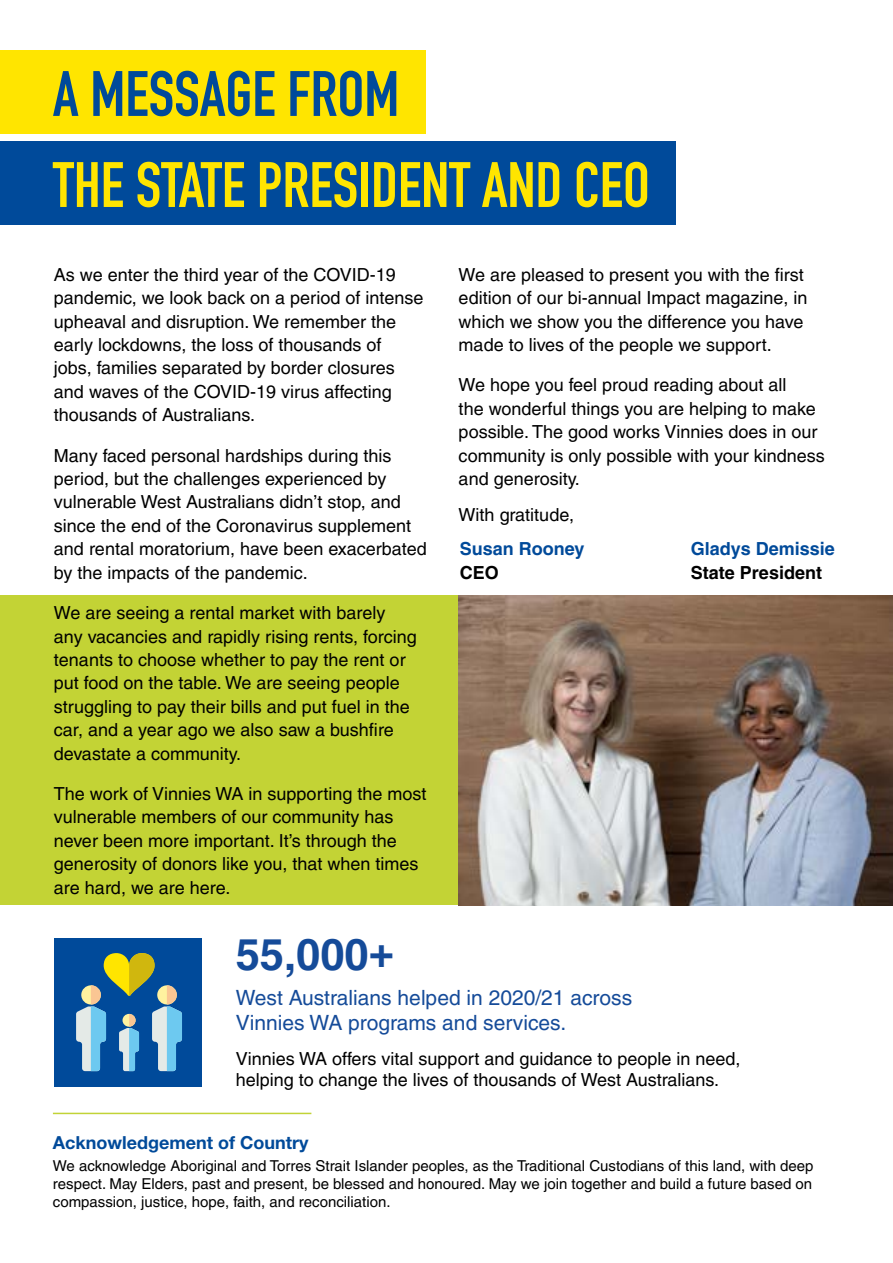
<style>
.page{position:relative;width:893px;height:1263px;background:#fff}
.page>*{position:absolute;margin:0;border:0;box-sizing:border-box;transform-origin:0 0}
.t1{font:700 63px "DIN Condensed";color:#ffe500}
.t2{font:700 63px "DIN Condensed";color:#004a9a}
.t3{font:700 43.5px "Helvetica LT Pro";color:#154b99}
.t4{font:21px/25.2px "Helvetica LT Pro";color:#154b99}
.t5{font:18px/23.4px "Helvetica LT Pro";color:#000}
.t6{font:700 18px "Helvetica LT Pro";color:#004a9a}
.t7{font:700 18px "Helvetica Neue LT Std";color:#004a9a}
.t8{font:700 18px "Helvetica LT Pro";color:#000}
.t9{font:15px/18px "Helvetica LT Pro";color:#000;text-align:justify}
</style>
<div class="page">
<div style="left:0;top:596px;width:893px;height:309px;background:#c3d335"></div>
<img style="left:459px;top:596px;width:434px;height:309px">
<div style="left:54px;top:939px;width:148px;height:148px;background:#004a9a"></div>
<svg style="left:76px;top:953px;width:106px;height:118px"></svg>
<div style="left:0;top:51px;width:425px;height:83px;background:#ffe500"></div>
<div style="left:0;top:142px;width:675px;height:83px;background:#004a9a"></div>
<hr style="left:53px;top:1113px;width:258px;height:1px;background:#c2d336">
<h1 class="t2" style="left:53px;top:51px;width:348px">A MESSAGE FROM</h1>
<h1 class="t1" style="left:53px;top:143px;width:598px">THE STATE PRESIDENT AND CEO</h1>
<p class="t5" style="left:54px;top:263px;width:371px">As we enter the third year of the COVID-19 pandemic, we look back on a period of intense upheaval and disruption. We remember the early lockdowns, the loss of thousands of jobs, families separated by border closures and waves of the COVID-19 virus affecting thousands of Australians.</p>
<p class="t5" style="left:54px;top:444px;width:374px">Many faced personal hardships during this period, but the challenges experienced by vulnerable West Australians didn’t stop, and since the end of the Coronavirus supplement and rental moratorium, have been exacerbated by the impacts of the pandemic.</p>
<p class="t5" style="left:54px;top:601px;width:364px">We are seeing a rental market with barely any vacancies and rapidly rising rents, forcing tenants to choose whether to pay the rent or put food on the table. We are seeing people struggling to pay their bills and put fuel in the car, and a year ago we also saw a bushfire devastate a community.</p>
<p class="t5" style="left:54px;top:782px;width:374px">The work of Vinnies WA in supporting the most vulnerable members of our community has never been more important. It’s through the generosity of donors like you, that when times are hard, we are here.</p>
<p class="t5" style="left:459px;top:263px;width:350px">We are pleased to present you with the first edition of our bi-annual Impact magazine, in which we show you the difference you have made to lives of the people we support.</p>
<p class="t5" style="left:459px;top:373px;width:368px">We hope you feel proud reading about all<br>the wonderful things you are helping to make possible. The good works Vinnies does in our community is only possible with your kindness and generosity.</p>
<p class="t5" style="left:459px;top:503px;width:117px">With gratitude,</p>
<p class="t6" style="left:691px;top:538px;width:145px">Gladys Demissie</p>
<p class="t8" style="left:691px;top:561px;width:133px">State President</p>
<p class="t6" style="left:460px;top:538px;width:126px">Susan Rooney</p>
<p class="t8" style="left:460px;top:561px;width:41px">CEO</p>
<h2 class="t3" style="left:236px;top:928px;width:160px">55,000+</h2>
<p class="t4" style="left:236px;top:985px;width:398px">West Australians helped in 2020/21 across<br>Vinnies WA programs and services.</p>
<p class="t5" style="left:236px;top:1048px;width:506px;line-height:21.6px">Vinnies WA offers vital support and guidance to people in need, helping to change the lives of thousands of West Australians.</p>
<p class="t7" style="left:53px;top:1131px;width:257px">Acknowledgement of Country</p>
<p class="t9" style="left:53px;top:1157px;width:762px">We acknowledge Aboriginal and Torres Strait Islander peoples, as the Traditional Custodians of this land, with deep respect. May Elders, past and present, be blessed and honoured. May we join together and build a future based on compassion, justice, hope, faith, and reconciliation.</p>
</div>
